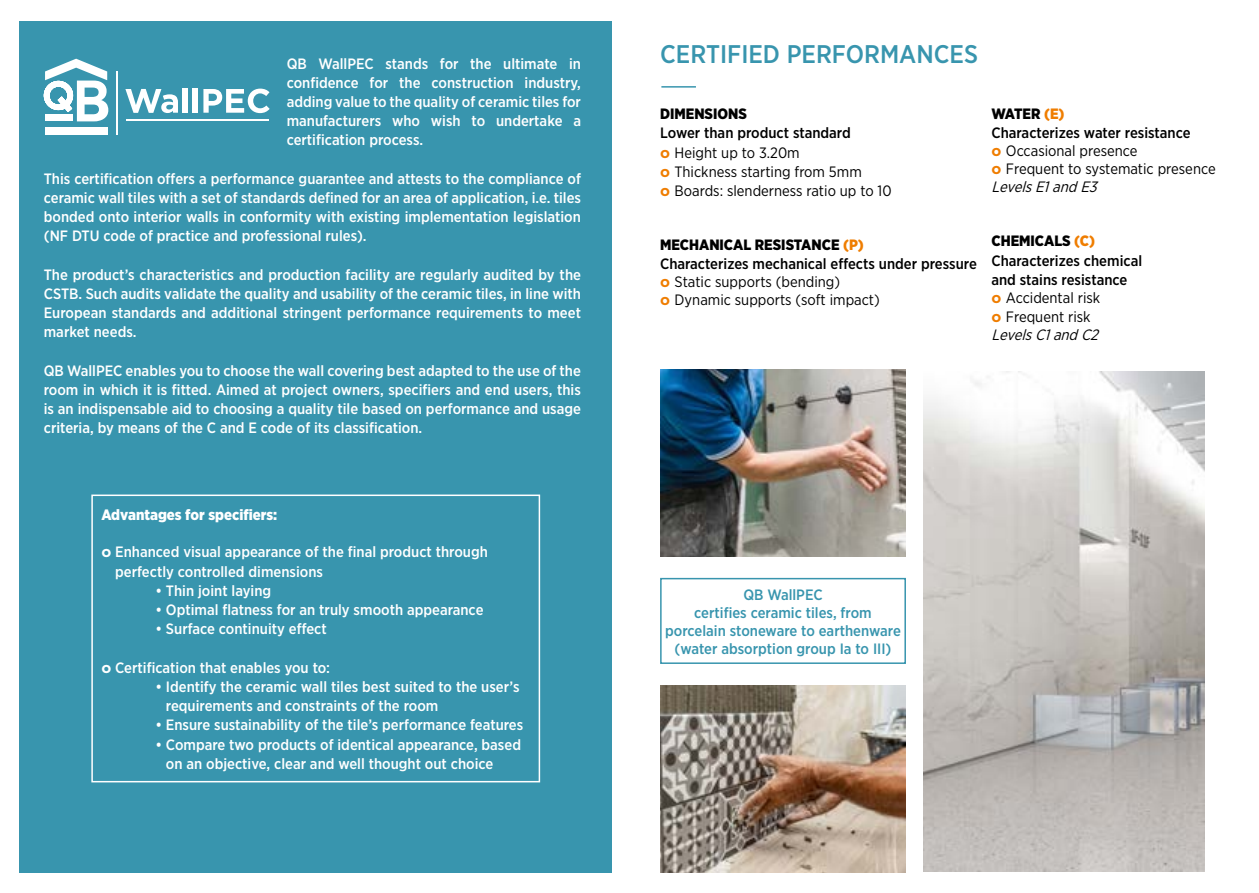
<style>
.page{position:relative;width:1259px;height:893px;background:#fff}
.page>*{position:absolute;margin:0;border:0;box-sizing:border-box;transform-origin:0 0}
.t1{font:500 25.5px "Gotham Narrow";color:#3895ae}
.t2{font:500 15px/19.2px "Gotham Narrow";color:#fff;text-align:justify}
.t3{font:15px/18.3px "Gotham Narrow";color:#000}
.t4{font:500 15px/18px "Gotham Narrow";color:#3895ae;text-align:center}
.t5{font:500 15px/18.8px "Gotham Narrow";color:#000}
.t6{font:900 15px "Gotham Narrow";color:#fff}
.t7{font:900 15px "Gotham Narrow";color:#000}
.s1{font-family:"Gotham";font-weight:700}
.s2{font-weight:500}
.s3{font-family:"Gotham";font-weight:700;color:#ef7d00}
.s4{font-weight:900}
.s5{font-weight:900;color:#ef7d00}
.s6{font-style:italic}
.s7{font-weight:400}
.s8{font-weight:400;font-style:italic}
</style>
<div class="page">
<div style="left:20px;top:21px;width:592px;height:851px;background:#3895ae"></div>
<hr style="left:661px;top:86px;width:35px;height:2px;background:#3895ae">
<img style="left:924px;top:371px;width:281px;height:500px">
<hr style="left:126px;top:120px;width:143px;height:1px;background:#fff">
<div style="left:45px;top:127px;width:62px;height:8px;background:#fff"></div>
<svg style="left:44px;top:59px;width:64px;height:62px"></svg>
<hr style="left:116px;top:71px;width:1px;height:64px;background:#fff">
<svg style="left:125px;top:89px;width:53px;height:24px"></svg>
<div style="left:183px;top:88px;width:5px;height:25px;background:#fff"></div>
<div style="left:193px;top:88px;width:5px;height:25px;background:#fff"></div>
<svg style="left:203px;top:89px;width:67px;height:24px"></svg>
<div style="left:91px;top:495px;width:449px;height:287px;border:2px solid #fff"></div>
<img style="left:660px;top:369px;width:246px;height:187px">
<img style="left:660px;top:685px;width:246px;height:187px">
<div style="left:660px;top:578px;width:246px;height:86px;border:2px solid #3895ae"></div>
<p class="t2" style="left:287px;top:53px;width:296px">QB WallPEC stands for the ultimate in confidence for the construction industry, adding value to the quality of ceramic tiles for manufacturers who wish to undertake a certification process.</p>
<p class="t2" style="left:44px;top:169px;width:539px">This certification offers a performance guarantee and attests to the compliance of ceramic wall tiles with a set of standards defined for an area of application, i.e. tiles bonded onto interior walls in conformity with existing implementation legislation (NF DTU code of practice and professional rules).</p>
<p class="t2" style="left:44px;top:265px;width:539px">The product’s characteristics and production facility are regularly audited by the CSTB. Such audits validate the quality and usability of the ceramic tiles, in line with European standards and additional stringent performance requirements to meet market needs.</p>
<p class="t2" style="left:44px;top:361px;width:539px">QB WallPEC enables you to choose the wall covering best adapted to the use of the room in which it is fitted. Aimed at project owners, specifiers and end users, this is an indispensable aid to choosing a quality tile based on performance and usage criteria, by means of the C and E code of its classification.</p>
<p class="t6" style="left:101px;top:505px;width:177px">Advantages for specifiers:</p>
<p class="t2" style="left:115px;top:542px;width:374px;text-indent:-14px"><span class="s1">o</span> Enhanced visual appearance of the final product through perfectly controlled dimensions</p>
<p class="t2" style="left:155px;top:581px;width:117px">• Thin joint laying</p>
<p class="t2" style="left:155px;top:600px;width:330px">• Optimal flatness for an truly smooth appearance</p>
<p class="t2" style="left:155px;top:619px;width:173px">• Surface continuity effect</p>
<p class="t2" style="left:101px;top:658px;width:230px"><span class="s1">o</span> Certification that enables you to:</p>
<p class="t2" style="left:166px;top:677px;width:355px;text-indent:-11px">• Identify the ceramic wall tiles best suited to the user’s requirements and constraints of the room</p>
<p class="t2" style="left:155px;top:715px;width:369px">• Ensure sustainability of the tile’s performance features</p>
<p class="t2" style="left:166px;top:734px;width:356px;text-indent:-11px">• Compare two products of identical appearance, based on an objective, clear and well thought out choice</p>
<h1 class="t1" style="left:660px;top:38px;width:319px">CERTIFIED PERFORMANCES</h1>
<p class="t7" style="left:660px;top:104px;width:88px">DIMENSIONS</p>
<p class="t3" style="left:660px;top:123px;width:233px;line-height:19.2px"><span class="s2">Lower than product standard<br></span><span class="s3">o</span> Height up to 3.20m<br><span class="s3">o</span> Thickness starting from 5mm<br><span class="s3">o</span> Boards: slenderness ratio up to 10</p>
<p class="t3" style="left:660px;top:235px;width:318px"><span class="s4">MECHANICAL RESISTANCE</span> <span class="s5">(P)<br></span><span class="s2">Characterizes mechanical effects under pressure </span><span class="s3">o</span> Static supports (bending)<br><span class="s3">o</span> Dynamic supports (soft impact)</p>
<p class="t3" style="left:991px;top:104px;width:226px"><span class="s4">WATER</span> <span class="s5">(E)<br></span><span class="s2">Characterizes water resistance<br></span><span class="s3">o</span> Occasional presence<br><span class="s3">o</span> Frequent to systematic presence<br><span class="s6">LevelsE1andE3</span></p>
<p class="t5" style="left:991px;top:231px;width:152px"><span class="s4">CHEMICALS</span> <span class="s5">(C)<br></span>Characterizes chemical and stains resistance<br><span class="s3">o</span> <span class="s7">Accidental risk<br></span><span class="s3">o</span> <span class="s7">Frequent risk<br></span><span class="s8">LevelsC1andC2</span></p>
<p class="t4" style="left:665px;top:585px;width:237px">QB WallPEC<br>certifies ceramic tiles, from porcelain stoneware to earthenware (water absorption group Ia to III)</p>
</div>
